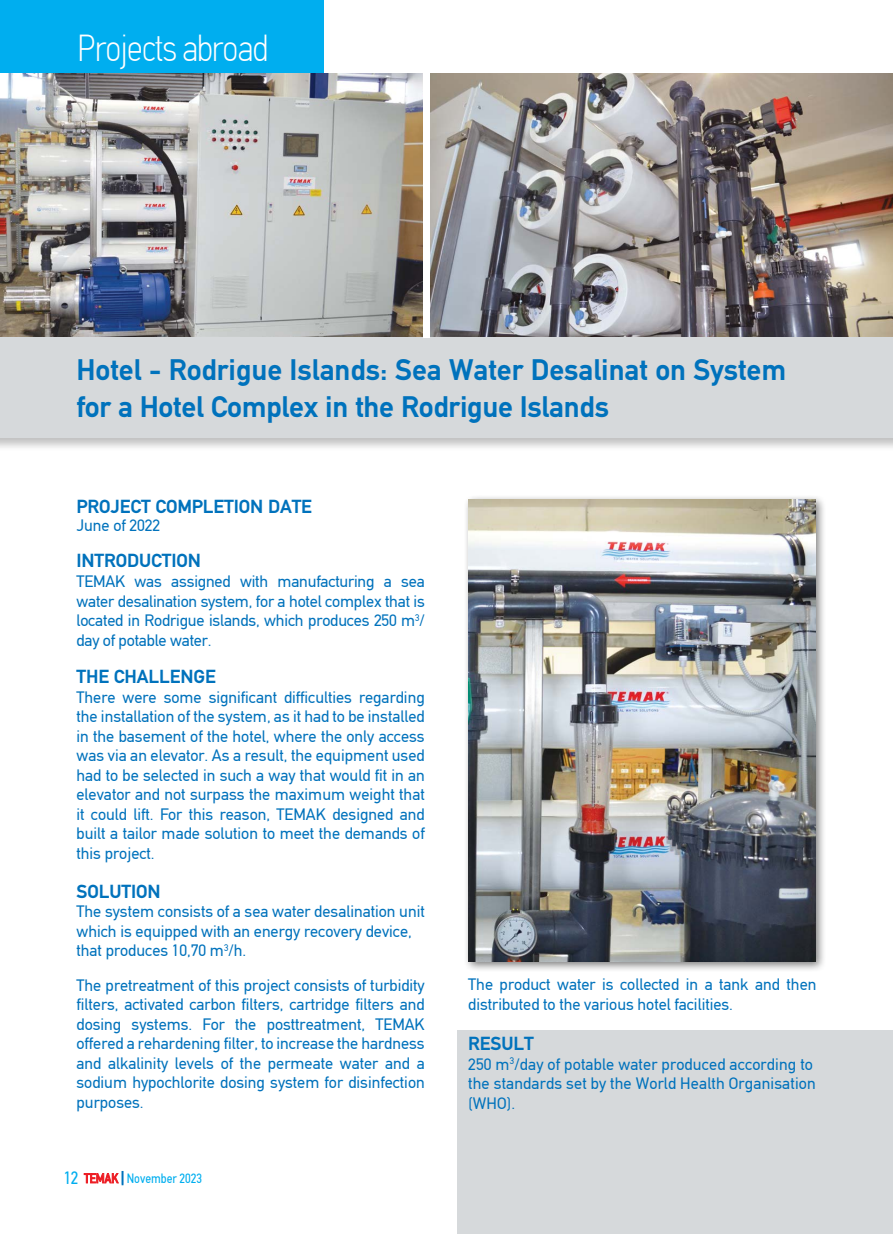
<style>
.page{position:relative;width:893px;height:1234px;background:#fff}
.page>*{position:absolute;margin:0;border:0;box-sizing:border-box;transform-origin:0 0}
.t1{font:100 condensed 37.5px "PF Din Text";letter-spacing:-.03em;color:#fff}
.t2{font:700 30px/37.5px "PF Din Text";color:#0072bc}
.t3{font:700 19.05px "PF Din Text";letter-spacing:-.005em;color:#0072bc}
.t4{font:16.5px/19.5px "PF Din Text";color:#0072bc;text-align:justify}
.t5{font:13.5px "PF Din Text Condensed";color:#00aeef}
.s1{font-size:18px}
.s2{color:#ed1d24}
.s3{color:#0072bc}
</style>
<div class="page">
<svg style="left:84px;top:1171px;width:39px;height:13px"></svg>
<div style="left:0;top:0;width:324px;height:73px;background:#00aeef"></div>
<div style="left:0;top:146px;width:893px;height:306px;background:#000;opacity:.25"></div>
<div style="left:0;top:148px;width:893px;height:289px;background:#d6d9db"></div>
<div style="left:457px;top:1030px;width:436px;height:203px;background:#d6d9db"></div>
<img style="left:0;top:73px;width:423px;height:264px">
<img style="left:429px;top:73px;width:464px;height:264px">
<div style="left:423px;top:69px;width:6px;height:268px;background:#fff"></div>
<div style="left:463px;top:494px;width:363px;height:478px;background:#000;opacity:.5"></div>
<img style="left:468px;top:499px;width:347px;height:462px">
<h1 class="t1" style="left:77px;top:27px;width:192px">Projects abroad</h1>
<h2 class="t2" style="left:77px;top:351px;width:711px">Hotel - Rodrigue Islands: Sea Water Desalinat on System for a Hotel Complex in the Rodrigue Islands</h2>
<p class="t3" style="left:77px;top:495px;width:237px">PROJECT COMPLETION DATE</p>
<p class="t4" style="left:77px;top:516px;width:85px">June of 2022</p>
<p class="t3" style="left:77px;top:549px;width:126px">INTRODUCTION</p>
<p class="t4" style="left:77px;top:571px;width:350px">TEMAK was assigned with manufacturing a sea water desalination system, for a hotel complex that is located in Rodrigue islands, which produces 250 m<sup>3</sup>/ day of potable water.</p>
<p class="t3" style="left:77px;top:665px;width:141px">THE CHALLENGE</p>
<p class="t4" style="left:77px;top:687px;width:350px">There were some significant difficulties regarding the installation of the system, as it had to be installed in the basement of the hotel, where the only access was via an elevator. As a result, the equipment used had to be selected in such a way that would fit in an elevator and not surpass the maximum weight that it could lift. For this reason, TEMAK designed and built a tailor made solution to meet the demands of this project.</p>
<p class="t3" style="left:77px;top:879px;width:86px">SOLUTION</p>
<p class="t4" style="left:77px;top:901px;width:350px;text-align:left">The system consists of a sea water desalination unit which is equipped with an energy recovery device, that produces 10,70 m<sup>3</sup>/h.</p>
<p class="t4" style="left:77px;top:975px;width:350px">The pretreatment of this project consists of turbidity filters, activated carbon filters, cartridge filters and dosing systems. For the posttreatment, TEMAK offered a rehardening filter, to increase the hardness and alkalinity levels of the permeate water and a sodium hypochlorite dosing system for disinfection purposes.</p>
<p class="t4" style="left:468px;top:974px;width:350px">The product water is collected in a tank and then distributed to the various hotel facilities.</p>
<p class="t3" style="left:468px;top:1032px;width:67px">RESULT</p>
<p class="t4" style="left:468px;top:1054px;width:349px;text-align:left">250 m<sup>3</sup>/day of potable water produced according to the standards set by the World Health Organisation (WHO).</p>
<p class="t5" style="left:64px;top:1170px;width:140px"><span class="s1">12</span> <span class="s2">TEMAK</span> <span class="s3">|</span> Νovember 2023</p>
</div>
